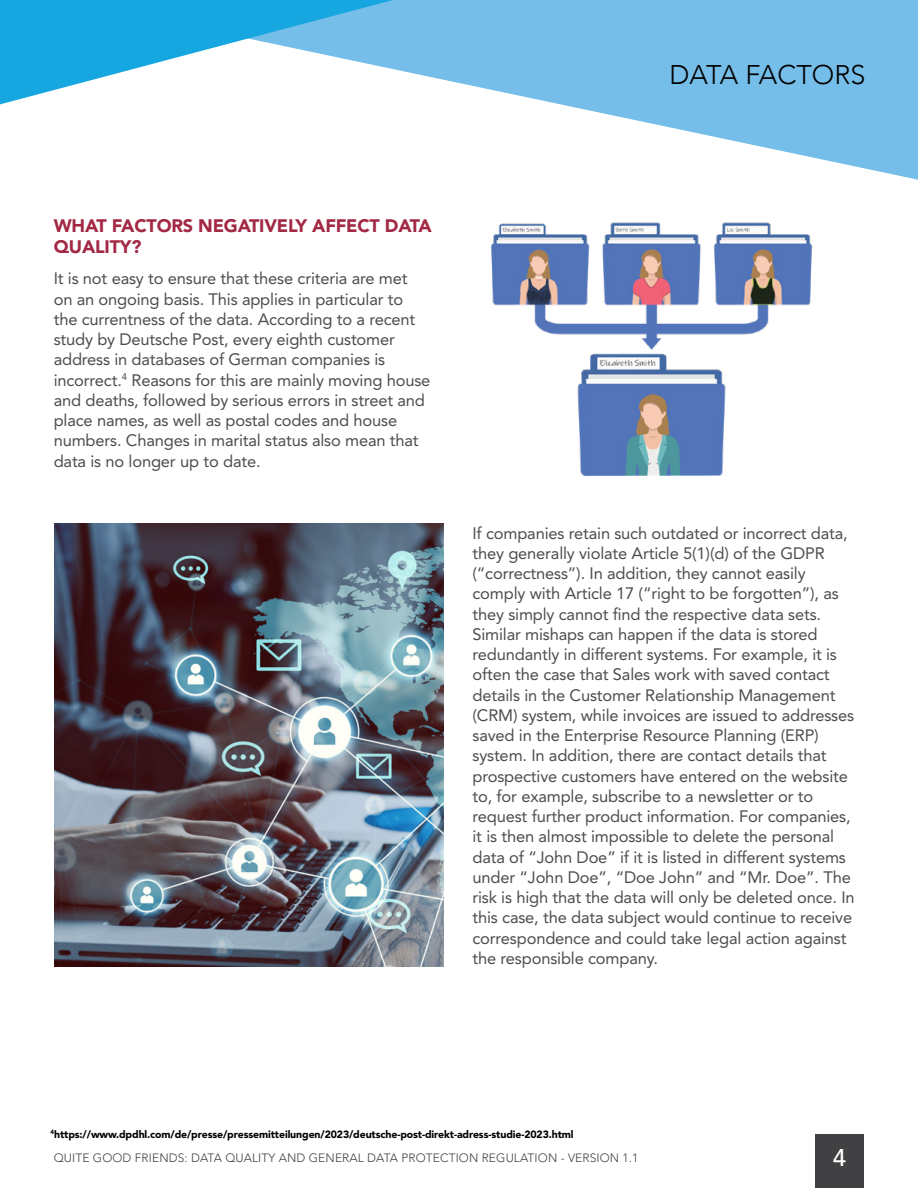
<style>
.page{position:relative;width:918px;height:1188px;background:#fff}
.page>*{position:absolute;margin:0;border:0;box-sizing:border-box;transform-origin:0 0}
.t1{font:300 27px "Avenir";color:#000}
.t2{font:500 24px "Avenir LT Std";color:#fff}
.t3{font:900 18px/21px "Avenir LT Std";letter-spacing:-.01em;color:#a22844}
.t4{font:16.5px/20.2px "Avenir LT Std";letter-spacing:-.01em;color:#4d4d4f}
.t5{font:300 12px "Avenir LT Std";letter-spacing:.01em;color:#414042}
.t6{font:900 10.5px "Avenir LT Std";letter-spacing:-.01em;color:#000}
</style>
<div class="page">
<svg style="left:393px;top:0;width:525px;height:180px;fill:#75bee9"></svg>
<svg style="left:0;top:0;width:393px;height:104px"></svg>
<div style="left:815px;top:1134px;width:49px;height:54px;background:#414042"></div>
<img style="left:491px;top:222px;width:322px;height:254px">
<img style="left:54px;top:524px;width:390px;height:442px">
<h1 class="t1" style="left:670px;top:58px;width:197px">DATA FACTORS</h1>
<p class="t3" style="left:54px;top:216px;width:379px">WHAT FACTORS NEGATIVELY AFFECT DATA<br>QUALITY?</p>
<p class="t4" style="left:54px;top:269px;width:378px">It is not easy to ensure that these criteria are met on an ongoing basis. This applies in particular to the currentness of the data. According to a recent study by Deutsche Post, every eighth customer address in databases of German companies is incorrect.<sup>4</sup> Reasons for this are mainly moving house and deaths, followed by serious errors in street and place names, as well as postal codes and house numbers. Changes in marital status also mean that data is no longer up to date.</p>
<p class="t4" style="left:472px;top:523px;width:384px">If companies retain such outdated or incorrect data, they generally violate Article 5(1)(d) of the GDPR (“correctness”). In addition, they cannot easily comply with Article 17 (“right to be forgotten”), as they simply cannot find the respective data sets.<br>Similar mishaps can happen if the data is stored redundantly in different systems. For example, it is often the case that Sales work with saved contact details in the Customer Relationship Management (CRM) system, while invoices are issued to addresses saved in the Enterprise Resource Planning (ERP) system. In addition, there are contact details that prospective customers have entered on the website to, for example, subscribe to a newsletter or to request further product information. For companies, it is then almost impossible to delete the personal data of “John Doe” if it is listed in different systems under “John Doe”, “Doe John” and “Mr. Doe”. The risk is high that the data will only be deleted once. In this case, the data subject would continue to receive correspondence and could take legal action against the responsible company.</p>
<p class="t6" style="left:51px;top:1128px;width:525px"><sup>4</sup>https://www.dpdhl.com/de/presse/pressemitteilungen/2023/deutsche-post-direkt-adress-studie-2023.html</p>
<p class="t5" style="left:54px;top:1151px;width:586px">QUITE GOOD FRIENDS: DATA QUALITY AND GENERAL DATA PROTECTION REGULATION - VERSION 1.1</p>
<h2 class="t2" style="left:833px;top:1144px;width:15px">4</h2>
</div>
